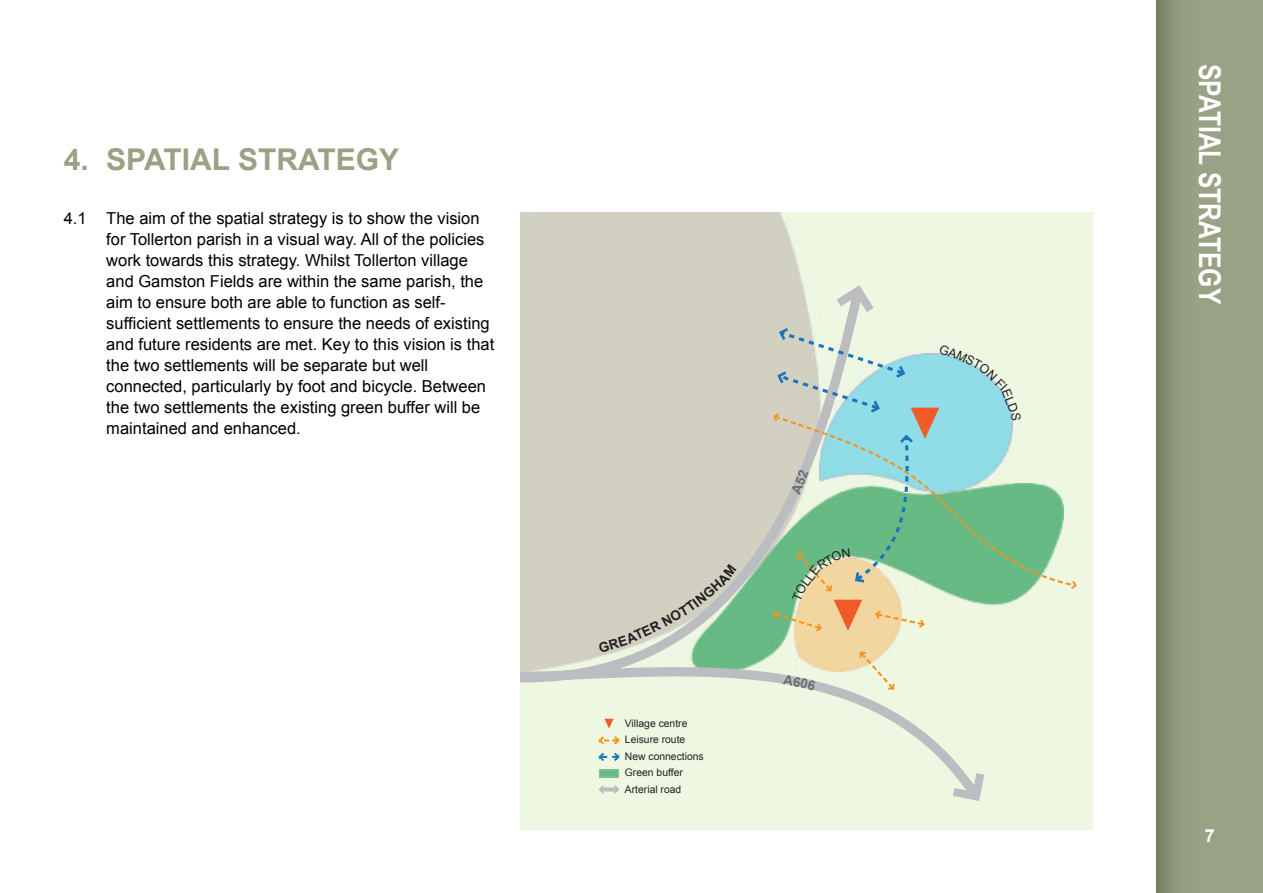
<style>
.page{position:relative;width:1263px;height:893px;background:#fff}
.page>*{position:absolute;margin:0;border:0;box-sizing:border-box;transform-origin:0 0}
.t1{font:700 30px "Arial";color:#99a285}
.t2{font:700 30px "Arial Narrow";color:#fff}
.t3{font:700 18px "Arial";color:#fff}
.t4{font:16.5px/21px "Arial";color:#000}
.t5{font:10.35px/16.5px "Arial";color:#231f20}
</style>
<div class="page">
<svg style="left:1157px;top:0;width:106px;height:893px;background:#949d80"></svg>
<div style="left:987px;top:588px;width:76px;height:85px;background:#eef7e2"></div>
<svg style="left:520px;top:283px;width:467px;height:523px;background:#dbdfcd"></svg>
<svg style="left:953px;top:773px;width:31px;height:28px"></svg>
<svg style="left:837px;top:285px;width:37px;height:27px"></svg>
<svg style="left:1021px;top:414px;width:56px;height:174px;background:#bde0be"></svg>
<svg style="left:1071px;top:581px;width:6px;height:8px"></svg>
<svg style="left:858px;top:650px;width:38px;height:41px;background:#eeeac9"></svg>
<svg style="left:604px;top:719px;width:9px;height:9px"></svg>
<img style="left:600px;top:769px;width:18px;height:9px">
<svg style="left:604px;top:787px;width:10px;height:4px"></svg>
<svg style="left:598px;top:785px;width:6px;height:9px"></svg>
<svg style="left:614px;top:785px;width:5px;height:9px"></svg>
<svg style="left:598px;top:753px;width:21px;height:8px"></svg>
<svg style="left:598px;top:736px;width:21px;height:9px"></svg>
<svg style="left:598px;top:564px;width:139px;height:89px;background:#c5cebc"></svg>
<svg style="left:772px;top:328px;width:249px;height:303px;background:#a9d2bb"></svg>
<svg style="left:783px;top:675px;width:33px;height:16px"></svg>
<h1 class="t1" style="left:64px;top:148px;width:337px">4. SPATIAL STRATEGY</h1>
<p class="t4" style="left:106px;top:210px;width:389px;text-indent:-43px">4.1 The aim of the spatial strategy is to show the vision for Tollerton parish in a visual way. All of the policies work towards this strategy. Whilst Tollerton village and Gamston Fields are within the same parish, the aim to ensure both are able to function as self&shy;sufficient settlements to ensure the needs of existing and future residents are met. Key to this vision is that the two settlements will be separate but well connected, particularly by foot and bicycle. Between the two settlements the existing green buffer will be maintained and enhanced.</p>
<p class="t5" style="left:625px;top:716px;width:80px">Village centre<br>Leisure route<br>New connections<br>Green buffer<br>Arterial road</p>
<h1 class="t2" style="left:1221px;top:64px;width:242px;rotate:90deg">SPATIAL STRATEGY</h1>
<p class="t3" style="left:1205px;top:829px;width:12px">7</p>
</div>
